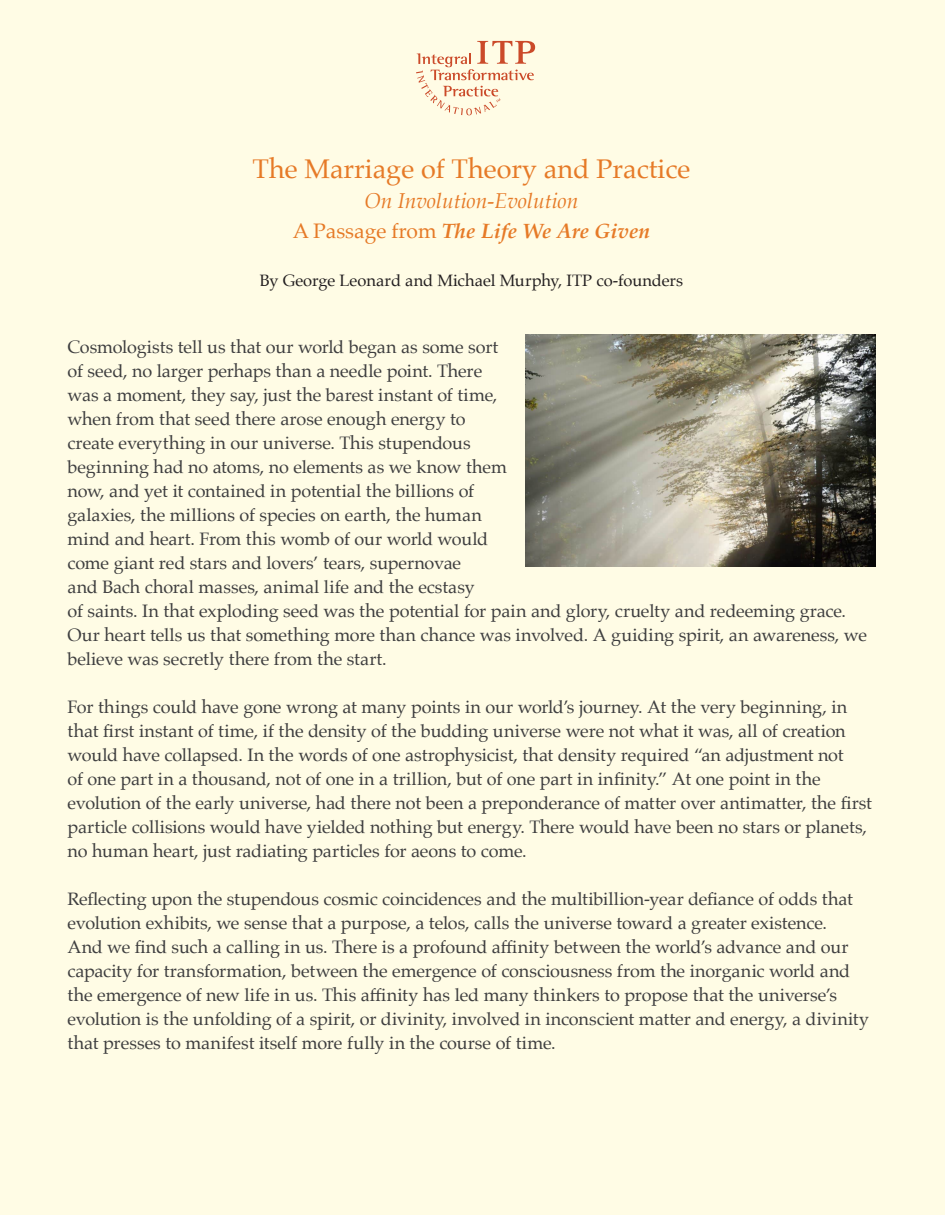
<style>
.page{position:relative;width:945px;height:1215px;background:#fffce5}
.page>*{position:absolute;margin:0;border:0;box-sizing:border-box;transform-origin:0 0}
.t1{font:27px "Palatino";color:#e67a27}
.t2{font:italic 700 21px "Palatino";color:#e67a27}
.t3{font:italic 21px "Palatino";color:#e67a27}
.t4{font:18px/24px "Palatino";letter-spacing:-.005em;color:#3e3e3f}
.t5{font:16.5px "Palatino";letter-spacing:-.005em;color:#231f20}
.s1{font-weight:400;font-style:normal}
</style>
<div class="page">
<svg style="left:416px;top:41px;width:119px;height:74px"></svg>
<img style="left:525px;top:335px;width:350px;height:232px">
<p class="t1" style="left:253px;top:147px;width:439px">The Marriage of Theory and Practice</p>
<p class="t3" style="left:364px;top:184px;width:216px">On Involution-Evolution</p>
<p class="t2" style="left:293px;top:214px;width:359px"><span class="s1">A Passage from</span> The Life We Are Given</p>
<p class="t5" style="left:260px;top:267px;width:425px">By George Leonard and Michael Murphy, ITP co-founders</p>
<p class="t4" style="left:68px;top:334px;width:801px">Cosmologists tell us that our world began as some sort<br>of seed, no larger perhaps than a needle point. There<br>was a moment, they say, just the barest instant of time,<br>when from that seed there arose enough energy to<br>create everything in our universe. This stupendous<br>beginning had no atoms, no elements as we know them<br>now, and yet it contained in potential the billions of<br>galaxies, the millions of species on earth, the human<br>mind and heart. From this womb of our world would<br>come giant red stars and lovers’ tears, supernovae<br>and Bach choral masses, animal life and the ecstasy<br>of saints. In that exploding seed was the potential for pain and glory, cruelty and redeeming grace.<br>Our heart tells us that something more than chance was involved. A guiding spirit, an awareness, we believe was secretly there from the start.</p>
<p class="t4" style="left:68px;top:694px;width:806px">For things could have gone wrong at many points in our world’s journey. At the very beginning, in that first instant of time, if the density of the budding universe were not what it was, all of creation would have collapsed. In the words of one astrophysicist, that density required “an adjustment not<br>of one part in a thousand, not of one in a trillion, but of one part in infinity.” At one point in the evolution of the early universe, had there not been a preponderance of matter over antimatter, the first particle collisions would have yielded nothing but energy. There would have been no stars or planets, no human heart, just radiating particles for aeons to come.</p>
<p class="t4" style="left:68px;top:886px;width:803px">Reflecting upon the stupendous cosmic coincidences and the multibillion-year defiance of odds that evolution exhibits, we sense that a purpose, a telos, calls the universe toward a greater existence.<br>And we find such a calling in us. There is a profound affinity between the world’s advance and our capacity for transformation, between the emergence of consciousness from the inorganic world and the emergence of new life in us. This affinity has led many thinkers to propose that the universe’s evolution is the unfolding of a spirit, or divinity, involved in inconscient matter and energy, a divinity that presses to manifest itself more fully in the course of time.</p>
</div>
